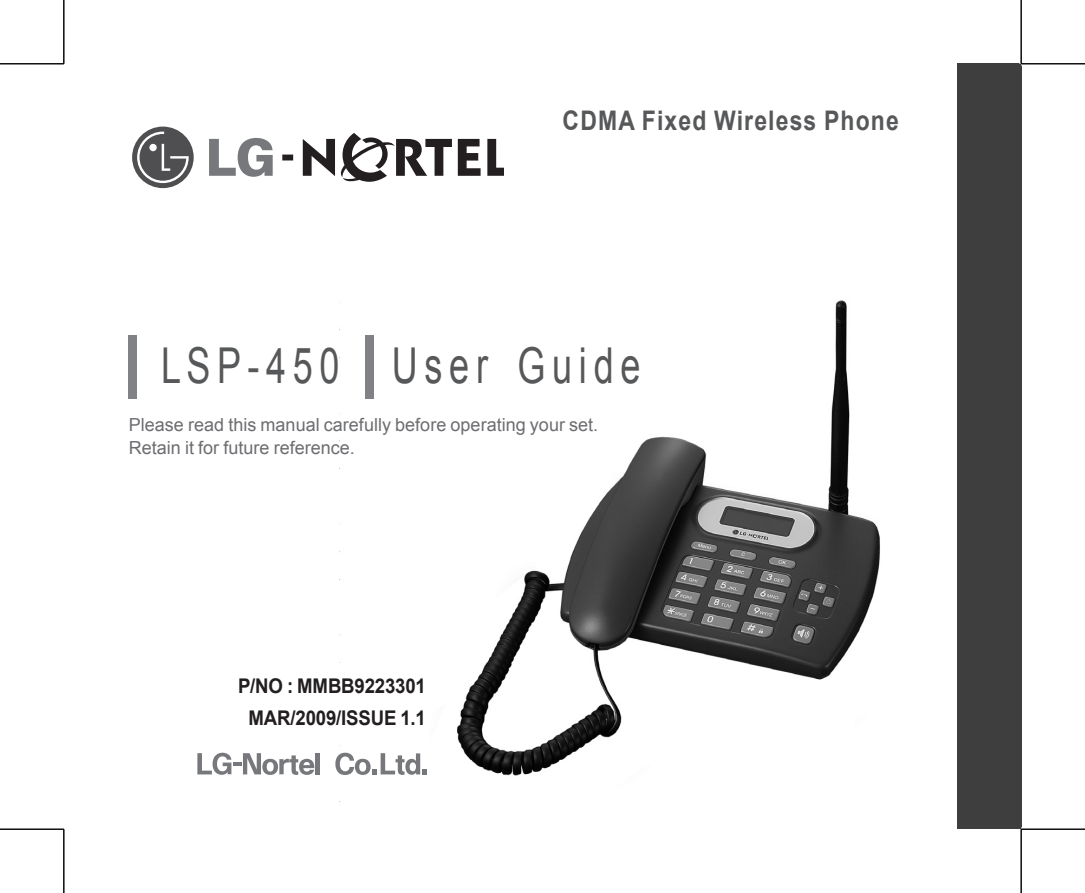
<style>
.page{position:relative;width:1085px;height:893px;background:#fff}
.page>*{position:absolute;margin:0;border:0;box-sizing:border-box;transform-origin:0 0}
.t1{font:49.5px "Arial";color:#57585a;scale:.73 1}
.t2{font:700 27px "Arial";letter-spacing:.05em;color:#57585a;scale:.85 1}
.t3{font:700 20.25px/31.5px "Arial";letter-spacing:-.01em;color:#231f20;text-align:center;scale:.92 1}
.t4{font:18px/23.2px "Arial";color:#6c6d70}
</style>
<div class="page">
<img style="left:343px;top:300px;width:537px;height:476px">
<div style="left:132px;top:127px;width:62px;height:61px;background:#4f4f51;border-radius:50%"></div>
<svg style="left:137px;top:132px;width:52px;height:51px"></svg>
<svg style="left:209px;top:138px;width:64px;height:39px"></svg>
<svg style="left:458px;top:139px;width:22px;height:37px"></svg>
<svg style="left:487px;top:139px;width:16px;height:37px"></svg>
<svg style="left:303px;top:133px;width:149px;height:49px"></svg>
<div style="left:283px;top:155px;width:10px;height:5px;border:1px solid #231f20"></div>
<div style="left:283px;top:155px;width:9px;height:5px;background:#231f20"></div>
<div style="left:129px;top:335px;width:8px;height:64px;background:#808285"></div>
<div style="left:365px;top:335px;width:8px;height:64px;background:#808285"></div>
<div style="left:957px;top:64px;width:63px;height:765px;background:#3e3e3f"></div>
<svg style="left:197px;top:753px;width:117px;height:22px"></svg>
<hr style="left:316px;top:753px;width:4px;height:21px;background:#76787b">
<svg style="left:335px;top:753px;width:91px;height:22px"></svg>
<hr style="left:0;top:63px;width:64px;height:1px;background:#000">
<hr style="left:1020px;top:63px;width:64px;height:1px;background:#000">
<hr style="left:0;top:829px;width:64px;height:1px;background:#000">
<hr style="left:1020px;top:829px;width:64px;height:1px;background:#000">
<hr style="left:63px;top:0;width:1px;height:64px;background:#000">
<hr style="left:63px;top:829px;width:1px;height:64px;background:#000">
<hr style="left:1020px;top:0;width:1px;height:64px;background:#000">
<hr style="left:1020px;top:829px;width:1px;height:64px;background:#000">
<h2 class="t2" style="left:562px;top:103px;width:397px">CDMA Fixed Wireless Phone</h2>
<h1 class="t1" style="left:161px;top:334px;width:658px">L S P - 4 5 0 U s e r G u i d e</h1>
<p class="t4" style="left:129px;top:413px;width:471px">Please read this manual carefully before operating your set.<br>Retain it for future reference.</p>
<p class="t3" style="left:238px;top:671px;width:206px">P/NO : MMBB9223301<br>MAR/2009/ISSUE 1.1</p>
</div>
